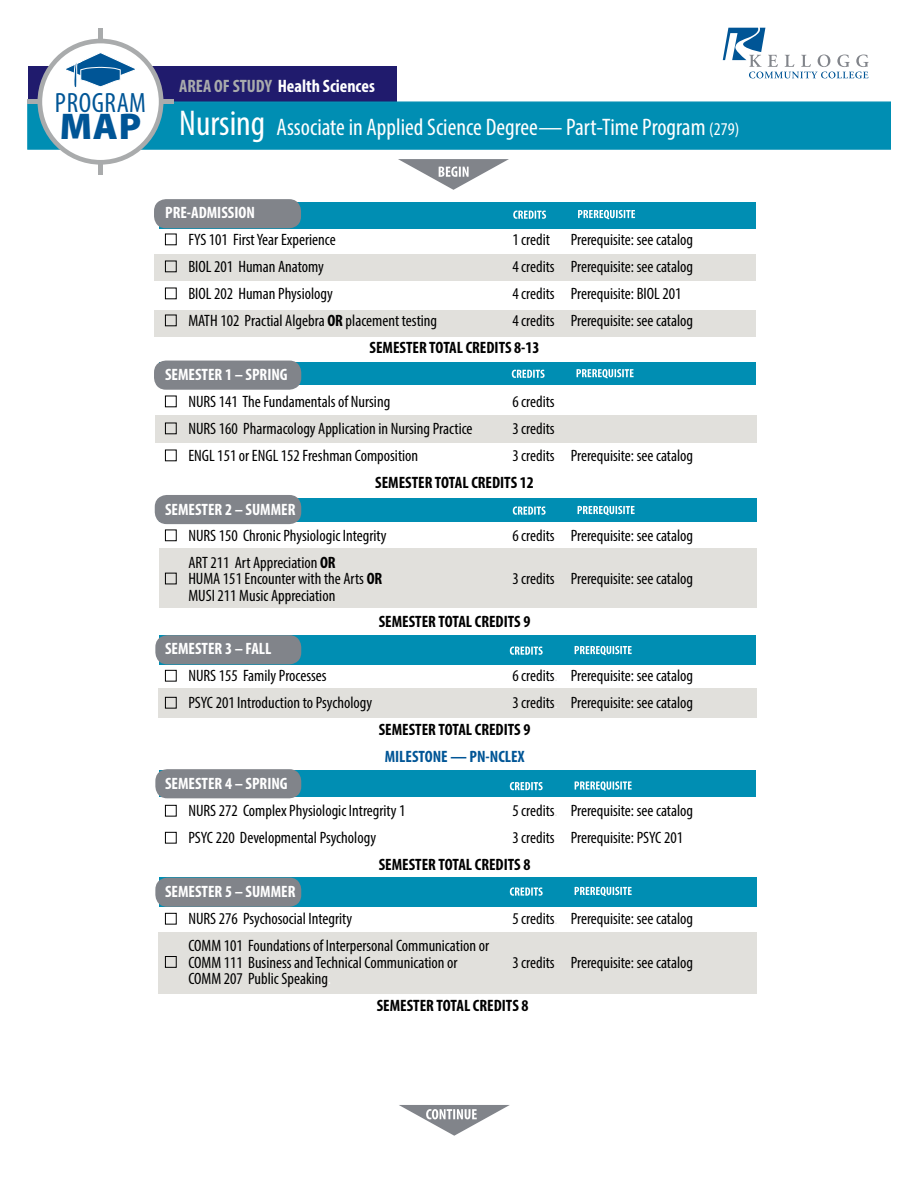
<style>
.page{position:relative;width:918px;height:1188px;background:#fff}
.page>*{position:absolute;margin:0;border:0;box-sizing:border-box;transform-origin:0 0}
.H1-ProgramMap{font:900 37.35px "Myriad Pro";color:#005596}
.H1-ProgramMap-2{font:condensed 28.05px "Myriad Pro";letter-spacing:.02em;color:#005596}
.H3_-_Program{font:condensed 24px "Myriad Pro";color:#fff}
.H2_-_Area_of_Study{font:700 condensed 18px "Myriad Pro";color:#fff}
.table{font:condensed 16.5px/16.5px "Myriad Pro";color:#000}
.TOTAL_CREDITS{font:700 condensed 16.5px "Myriad Pro";color:#000}
.semester{font:700 condensed 16.5px "Myriad Pro";color:#fff}
.TOTAL_CREDITS-2{font:700 condensed 16.5px "Myriad Pro";color:#005596}
.s1{color:#a9abac}
.s2{font-size:36px}
.s3{font-size:18px}
.s4{font-size:18px;color:#008eb3}
.s5{color:#fff}
.s6{font-weight:700}
.s7{font-size:13.5px;color:#fff}
.s8{font-size:13.5px;color:#e1e0dc}
</style>
<div class="page">
<div style="left:28px;top:66px;width:368px;height:35px;background:#201b6d"></div>
<div style="left:159px;top:498px;width:598px;height:23px;background:#008eb3"></div>
<div style="left:159px;top:362px;width:597px;height:23px;background:#008eb3"></div>
<div style="left:154px;top:254px;width:602px;height:27px;background:#e1e0dc"></div>
<div style="left:155px;top:415px;width:602px;height:27px;background:#e1e0dc"></div>
<div style="left:154px;top:310px;width:602px;height:27px;background:#e1e0dc"></div>
<div style="left:159px;top:549px;width:598px;height:59px;background:#e1e0dc"></div>
<div style="left:158px;top:688px;width:599px;height:29px;background:#e1e0dc"></div>
<div style="left:158px;top:932px;width:599px;height:62px;background:#e1e0dc"></div>
<div style="left:159px;top:202px;width:597px;height:26px;background:#008eb3"></div>
<div style="left:159px;top:635px;width:597px;height:29px;background:#008eb3"></div>
<div style="left:159px;top:771px;width:597px;height:26px;background:#008eb3"></div>
<div style="left:159px;top:878px;width:598px;height:29px;background:#008eb3"></div>
<div style="left:154px;top:199px;width:147px;height:29px;background:#81848a;border-radius:12px"></div>
<div style="left:154px;top:361px;width:147px;height:29px;background:#81848a;border-radius:12px"></div>
<div style="left:155px;top:495px;width:146px;height:29px;background:#81848a;border-radius:12px"></div>
<div style="left:155px;top:635px;width:146px;height:29px;background:#81848a;border-radius:12px"></div>
<div style="left:155px;top:769px;width:146px;height:29px;background:#81848a;border-radius:12px"></div>
<div style="left:155px;top:878px;width:146px;height:29px;background:#81848a;border-radius:12px"></div>
<div style="left:27px;top:101px;width:864px;height:49px;background:#008eb3;border:1px solid #008eb3"></div>
<svg style="left:723px;top:28px;width:146px;height:50px"></svg>
<div style="left:40px;top:41px;width:121px;height:121px;background:#fff;border-radius:50%"></div>
<div style="left:38px;top:39px;width:125px;height:126px;border:5px solid #a9abac;border-radius:50%"></div>
<div style="left:98px;top:28px;width:5px;height:14px;background:#a9abac"></div>
<div style="left:98px;top:161px;width:5px;height:14px;background:#a9abac"></div>
<div style="left:27px;top:99px;width:14px;height:5px;background:#a9abac"></div>
<div style="left:160px;top:99px;width:14px;height:5px;background:#a9abac"></div>
<svg style="left:62px;top:51px;width:78px;height:36px"></svg>
<svg style="left:398px;top:159px;width:111px;height:31px"></svg>
<div style="left:165px;top:234px;width:12px;height:11px;border:1px solid #000"></div>
<div style="left:165px;top:261px;width:12px;height:11px;border:1px solid #000"></div>
<div style="left:165px;top:288px;width:12px;height:11px;border:1px solid #000"></div>
<div style="left:165px;top:315px;width:12px;height:11px;border:1px solid #000"></div>
<div style="left:165px;top:396px;width:12px;height:11px;border:1px solid #000"></div>
<div style="left:165px;top:423px;width:12px;height:11px;border:1px solid #000"></div>
<div style="left:165px;top:450px;width:12px;height:11px;border:1px solid #000"></div>
<div style="left:165px;top:530px;width:12px;height:11px;border:1px solid #000"></div>
<div style="left:165px;top:573px;width:12px;height:11px;border:1px solid #000"></div>
<div style="left:165px;top:670px;width:12px;height:11px;border:1px solid #000"></div>
<div style="left:165px;top:697px;width:12px;height:11px;border:1px solid #000"></div>
<div style="left:165px;top:805px;width:12px;height:11px;border:1px solid #000"></div>
<div style="left:165px;top:832px;width:12px;height:11px;border:1px solid #000"></div>
<div style="left:165px;top:913px;width:12px;height:11px;border:1px solid #000"></div>
<div style="left:165px;top:956px;width:12px;height:12px;border:1px solid #000"></div>
<svg style="left:578px;top:210px;width:57px;height:9px"></svg>
<svg style="left:513px;top:211px;width:33px;height:8px"></svg>
<svg style="left:577px;top:369px;width:57px;height:10px"></svg>
<svg style="left:512px;top:370px;width:33px;height:8px"></svg>
<svg style="left:578px;top:506px;width:57px;height:9px"></svg>
<svg style="left:513px;top:506px;width:33px;height:9px"></svg>
<svg style="left:575px;top:646px;width:57px;height:9px"></svg>
<svg style="left:510px;top:647px;width:33px;height:8px"></svg>
<svg style="left:575px;top:781px;width:57px;height:10px"></svg>
<svg style="left:510px;top:782px;width:33px;height:8px"></svg>
<svg style="left:575px;top:887px;width:57px;height:9px"></svg>
<svg style="left:510px;top:887px;width:33px;height:9px"></svg>
<svg style="left:399px;top:1105px;width:111px;height:31px"></svg>
<p class="H1-ProgramMap-2" style="left:55px;top:86px;width:93px">PROGRAM</p>
<p class="H1-ProgramMap" style="left:60px;top:101px;width:83px">MAP</p>
<p class="H2_-_Area_of_Study" style="left:179px;top:75px;width:197px"><span class="s1">AREA OF STUDY</span> Health Sciences</p>
<p class="H3_-_Program" style="left:179px;top:113px;width:565px"><span class="s2">Nursing</span> Associate in Applied Science Degree— Part-Time Program <span class="s3">(279)</span><span class="s4">.</span></p>
<p class="semester" style="left:165px;top:202px;width:91px">PRE-ADMISSION</p>
<p class="table" style="left:188px;top:231px;width:149px">FYS 101 First Year Experience</p>
<p class="table" style="left:512px;top:231px;width:42px">1 credit<span class="s5">.</span></p>
<p class="table" style="left:571px;top:231px;width:124px">Prerequisite: see catalog</p>
<p class="table" style="left:188px;top:258px;width:137px">BIOL 201 Human Anatomy</p>
<p class="table" style="left:512px;top:258px;width:44px">4 credits</p>
<p class="table" style="left:571px;top:258px;width:124px">Prerequisite: see catalog</p>
<p class="table" style="left:188px;top:285px;width:146px">BIOL 202 Human Physiology</p>
<p class="table" style="left:512px;top:285px;width:44px">4 credits</p>
<p class="table" style="left:571px;top:285px;width:112px">Prerequisite: BIOL 201</p>
<p class="table" style="left:188px;top:312px;width:250px">MATH 102 Practial Algebra <span class="s6">OR</span> placement testing</p>
<p class="table" style="left:512px;top:312px;width:44px">4 credits</p>
<p class="table" style="left:571px;top:312px;width:124px">Prerequisite: see catalog</p>
<p class="TOTAL_CREDITS" style="left:370px;top:337px;width:172px">SEMESTER TOTAL CREDITS 8-13</p>
<p class="semester" style="left:165px;top:364px;width:124px">SEMESTER 1 – SPRING</p>
<p class="table" style="left:188px;top:393px;width:206px">NURS 141 The Fundamentals of Nursing<span class="s7">.</span></p>
<p class="table" style="left:512px;top:393px;width:47px">6 credits<span class="s5">.</span></p>
<p class="table" style="left:188px;top:420px;width:286px">NURS 160 Pharmacology Application in Nursing Practice</p>
<p class="table" style="left:512px;top:420px;width:46px">3 credits<span class="s8">.</span></p>
<p class="table" style="left:188px;top:447px;width:234px">ENGL 151 or ENGL 152 Freshman Composition<span class="s7">.</span></p>
<p class="table" style="left:512px;top:447px;width:47px">3 credits<span class="s5">.</span></p>
<p class="table" style="left:571px;top:447px;width:127px">Prerequisite: see catalog<span class="s7">.</span></p>
<p class="TOTAL_CREDITS" style="left:375px;top:472px;width:160px">SEMESTER TOTAL CREDITS 12</p>
<p class="semester" style="left:165px;top:499px;width:132px">SEMESTER 2 – SUMMER</p>
<p class="table" style="left:188px;top:527px;width:202px">NURS 150 Chronic Physiologic Integrity<span class="s7">.</span></p>
<p class="table" style="left:512px;top:527px;width:46px">6 credits<span class="s7">.</span></p>
<p class="table" style="left:571px;top:527px;width:124px">Prerequisite: see catalog</p>
<p class="table" style="left:188px;top:554px;width:149px">ART 211 Art Appreciation <span class="s6">OR</span></p>
<p class="table" style="left:188px;top:570px;width:196px">HUMA 151 Encounter with the Arts <span class="s6">OR</span></p>
<p class="table" style="left:188px;top:587px;width:148px">MUSI 211 Music Appreciation</p>
<p class="table" style="left:512px;top:570px;width:46px">3 credits<span class="s8">.</span></p>
<p class="table" style="left:571px;top:570px;width:124px">Prerequisite: see catalog</p>
<p class="TOTAL_CREDITS" style="left:379px;top:612px;width:153px">SEMESTER TOTAL CREDITS 9</p>
<p class="semester" style="left:165px;top:639px;width:108px">SEMESTER 3 – FALL</p>
<p class="table" style="left:188px;top:668px;width:140px">NURS 155 Family Processes</p>
<p class="table" style="left:512px;top:668px;width:46px">6 credits<span class="s8">.</span></p>
<p class="table" style="left:571px;top:668px;width:124px">Prerequisite: see catalog</p>
<p class="table" style="left:188px;top:695px;width:185px">PSYC 201 Introduction to Psychology</p>
<p class="table" style="left:512px;top:695px;width:46px">3 credits<span class="s7">.</span></p>
<p class="table" style="left:571px;top:695px;width:124px">Prerequisite: see catalog</p>
<p class="TOTAL_CREDITS" style="left:379px;top:720px;width:153px">SEMESTER TOTAL CREDITS 9</p>
<p class="TOTAL_CREDITS-2" style="left:385px;top:747px;width:141px">MILESTONE — PN-NCLEX</p>
<p class="semester" style="left:165px;top:774px;width:124px">SEMESTER 4 – SPRING</p>
<p class="table" style="left:188px;top:803px;width:219px">NURS 272 Complex Physiologic Intregrity 1</p>
<p class="table" style="left:512px;top:803px;width:46px">5 credits<span class="s8">.</span></p>
<p class="table" style="left:571px;top:803px;width:124px">Prerequisite: see catalog</p>
<p class="table" style="left:188px;top:830px;width:189px">PSYC 220 Developmental Psychology</p>
<p class="table" style="left:512px;top:830px;width:44px">3 credits</p>
<p class="table" style="left:571px;top:830px;width:114px">Prerequisite: PSYC 201</p>
<p class="TOTAL_CREDITS" style="left:379px;top:855px;width:153px">SEMESTER TOTAL CREDITS 8</p>
<p class="semester" style="left:165px;top:882px;width:132px">SEMESTER 5 – SUMMER</p>
<p class="table" style="left:188px;top:911px;width:165px">NURS 276 Psychosocial Integrity</p>
<p class="table" style="left:512px;top:911px;width:46px">5 credits<span class="s8">.</span></p>
<p class="table" style="left:571px;top:911px;width:124px">Prerequisite: see catalog</p>
<p class="table" style="left:188px;top:937px;width:302px">COMM 101 Foundations of Interpersonal Communication or</p>
<p class="table" style="left:188px;top:954px;width:271px">COMM 111 Business and Technical Communication or<br>COMM 207 Public Speaking<span class="s5">.</span></p>
<p class="table" style="left:512px;top:954px;width:46px">3 credits<span class="s8">.</span></p>
<p class="table" style="left:571px;top:954px;width:124px">Prerequisite: see catalog</p>
<p class="TOTAL_CREDITS" style="left:377px;top:995px;width:157px">SEMESTER TOTAL CREDITS 8<span class="s5">.</span></p>
</div>
